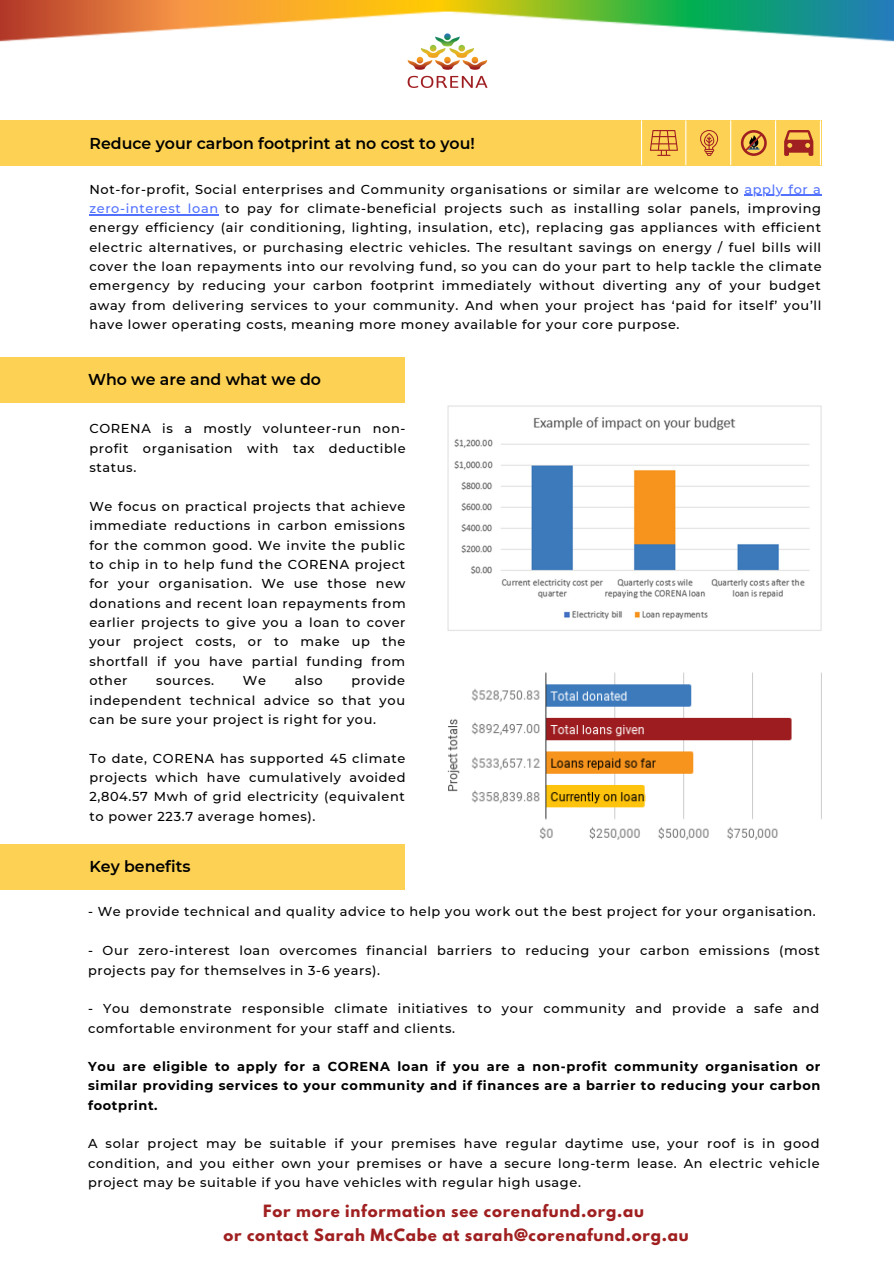
<style>
.page{position:relative;width:894px;height:1264px;background:#fff}
.page>*{position:absolute;margin:0;border:0;box-sizing:border-box;transform-origin:0 0}
.t1{font:600 15.75px "Montserrat";color:#000}
.t2{font:700 15px "League Spartan";letter-spacing:.05em;color:#a02021}
.t3{font:500 12.9px/19.4px "Montserrat";letter-spacing:.05em;color:#000;text-align:justify}
.t4{font:700 12.9px/19.4px "Montserrat";letter-spacing:.05em;color:#000;text-align:justify}
.s1{color:#5271ff}
</style>
<div class="page">
<img style="left:0;top:0;width:893px;height:42px">
<img style="left:405px;top:32px;width:84px;height:56px">
<img style="left:447px;top:405px;width:375px;height:226px">
<div style="left:0;top:120px;width:641px;height:45px;background:#fdd254"></div>
<div style="left:641px;top:120px;width:45px;height:45px;background:#fdd254"></div>
<svg style="left:649px;top:130px;width:28px;height:26px"></svg>
<div style="left:686px;top:120px;width:45px;height:45px;background:#fdd254"></div>
<svg style="left:700px;top:130px;width:18px;height:26px"></svg>
<div style="left:731px;top:120px;width:45px;height:45px;background:#fdd254"></div>
<div style="left:776px;top:120px;width:45px;height:45px;background:#fdd254"></div>
<hr style="left:685px;top:121px;width:1px;height:44px;background:#fff">
<hr style="left:730px;top:121px;width:1px;height:44px;background:#fff">
<svg style="left:740px;top:130px;width:26px;height:26px"></svg>
<hr style="left:774px;top:121px;width:2px;height:44px;background:#fff">
<hr style="left:819px;top:121px;width:1px;height:44px;background:#fff">
<svg style="left:784px;top:130px;width:29px;height:26px"></svg>
<hr style="left:640px;top:121px;width:2px;height:44px;background:#fff">
<img style="left:447px;top:672px;width:375px;height:168px">
<div style="left:0;top:357px;width:405px;height:45px;background:#fdd254"></div>
<div style="left:0;top:844px;width:404px;height:45px;background:#fdd254"></div>
<hr style="left:744px;top:195px;width:77px;height:1px;background:#5271ff">
<hr style="left:89px;top:214px;width:130px;height:1px;background:#5271ff">
<p class="t1" style="left:89px;top:133px;width:386px">Reduce your carbon footprint at no cost to you!</p>
<p class="t3" style="left:89px;top:179px;width:733px">Not-for-profit, Social enterprises and Community organisations or similar are welcome to <span class="s1">apply for a zero-interest loan</span> to pay for climate-beneficial projects such as installing solar panels, improving energy efficiency (air conditioning, lighting, insulation, etc), replacing gas appliances with efficient electric alternatives, or purchasing electric vehicles. The resultant savings on energy / fuel bills will cover the loan repayments into our revolving fund, so you can do your part to help tackle the climate emergency by reducing your carbon footprint immediately without diverting any of your budget away from delivering services to your community. And when your project has ‘paid for itself’ you’ll have lower operating costs, meaning more money available for your core purpose.</p>
<p class="t1" style="left:88px;top:369px;width:234px">Who we are and what we do</p>
<p class="t3" style="left:89px;top:419px;width:318px">CORENA is a mostly volunteer-run non&shy;profit organisation with tax deductible status.</p>
<p class="t3" style="left:89px;top:496px;width:318px">We focus on practical projects that achieve immediate reductions in carbon emissions for the common good. We invite the public to chip in to help fund the CORENA project for your organisation. We use those new donations and recent loan repayments from earlier projects to give you a loan to cover your project costs, or to make up the shortfall if you have partial funding from other</p>
<p class="t3" style="left:89px;top:671px;width:317px;text-indent:262px">provide independent technical advice so that you can be sure your project is right for you.</p>
<p class="t3" style="left:89px;top:748px;width:317px">To date, CORENA has supported 45 climate projects which have cumulatively avoided 2,804.57 Mwh of grid electricity (equivalent to power 223.7 average homes).</p>
<p class="t1" style="left:89px;top:857px;width:102px">Key benefits</p>
<p class="t3" style="left:88px;top:902px;width:729px">- We provide technical and quality advice to help you work out the best project for your organisation.</p>
<p class="t3" style="left:88px;top:940px;width:733px">- Our zero-interest loan overcomes financial barriers to reducing your carbon emissions (most projects pay for themselves in 3-6 years).</p>
<p class="t3" style="left:88px;top:999px;width:732px">- You demonstrate responsible climate initiatives to your community and provide a safe and comfortable environment for your staff and clients.</p>
<p class="t4" style="left:88px;top:1056px;width:733px">You are eligible to apply for a CORENA loan if you are a non-profit community organisation or similar providing services to your community and if finances are a barrier to reducing your carbon footprint.</p>
<p class="t3" style="left:88px;top:1134px;width:733px">A solar project may be suitable if your premises have regular daytime use, your roof is in good condition, and you either own your premises or have a secure long-term lease. An electric vehicle project may be suitable if you have vehicles with regular high usage.</p>
<p class="t3" style="left:156px;top:671px;width:59px">sources.</p>
<p class="t3" style="left:243px;top:671px;width:25px">We</p>
<p class="t3" style="left:295px;top:671px;width:29px">also</p>
<p class="t2" style="left:263px;top:1203px;width:382px">For more information see corenafund.org.au</p>
<p class="t2" style="left:223px;top:1227px;width:466px">or contact Sarah McCabe at sarah@corenafund.org.au</p>
</div>
